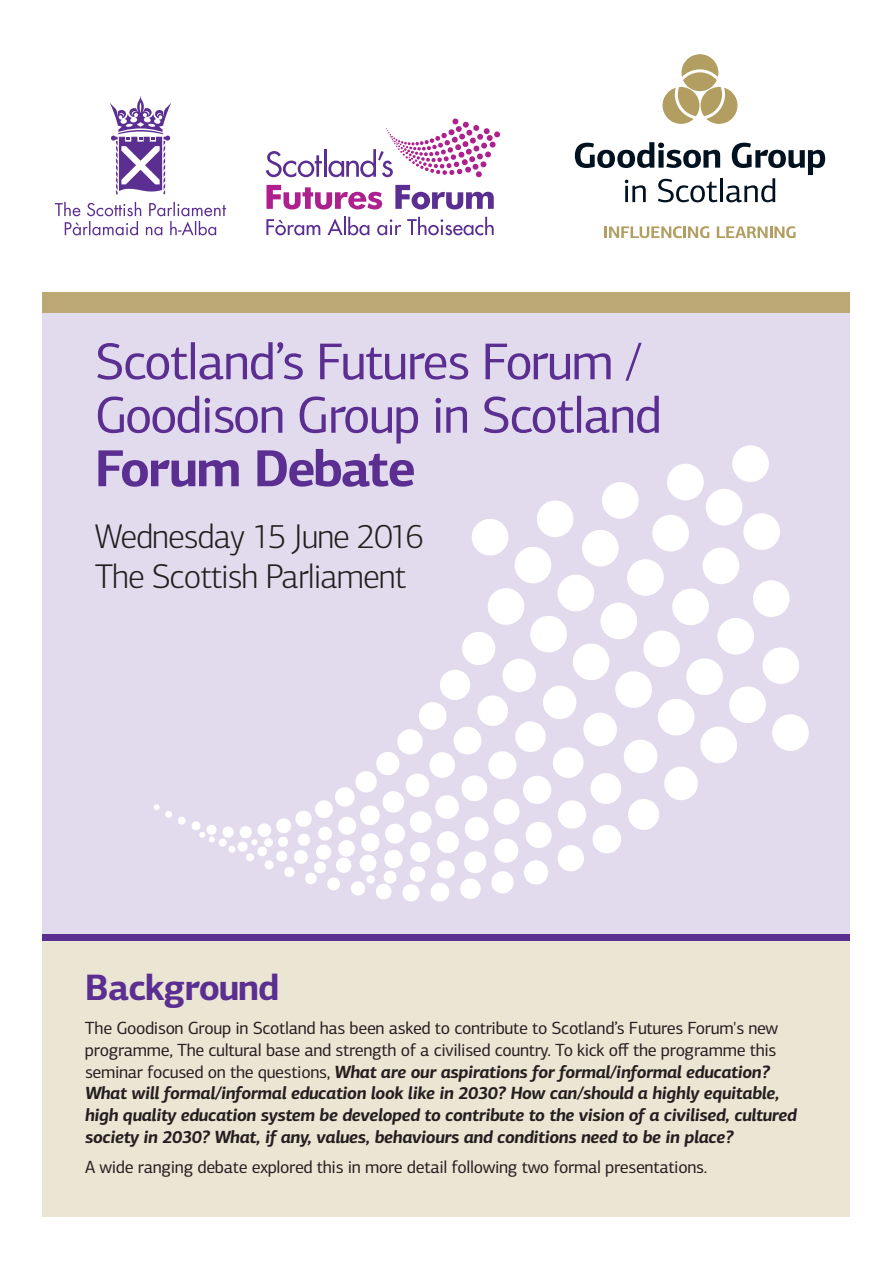
<style>
.page{position:relative;width:893px;height:1263px;background:#fff}
.page>*{position:absolute;margin:0;border:0;box-sizing:border-box;transform-origin:0 0}
.t1{font:52.05px/53.4px "PF Centro Sans Pro";letter-spacing:-.03em;color:#5b2e91}
.t2{font:700 52.05px "PF Centro Sans Pro";letter-spacing:-.045em;color:#5b2e91}
.t3{font:700 36.9px "PF Centro Sans Pro";letter-spacing:-.03em;color:#5b2e91}
.t4{font:300 34.5px/40px "PF Centro Sans Pro";letter-spacing:-.03em;color:#231f20}
.t5{font:italic 700 17.7px/21.6px "PF Centro Sans Pro";letter-spacing:-.02em;color:#231f20}
.t6{font:17.7px "PF Centro Sans Pro";letter-spacing:-.02em;color:#231f20}
.s1{font-weight:400;font-style:normal}
</style>
<div class="page">
<div style="left:43px;top:910px;width:807px;height:307px;background:#ebe5d3"></div>
<div style="left:43px;top:313px;width:807px;height:624px;background:#e2dbed"></div>
<svg style="left:154px;top:445px;width:655px;height:457px"></svg>
<svg style="left:662px;top:54px;width:75px;height:70px"></svg>
<svg style="left:575px;top:142px;width:145px;height:26px"></svg>
<svg style="left:625px;top:180px;width:21px;height:22px"></svg>
<svg style="left:658px;top:179px;width:59px;height:23px"></svg>
<hr style="left:720px;top:178px;width:3px;height:24px;background:#001120">
<svg style="left:726px;top:143px;width:99px;height:59px"></svg>
<svg style="left:604px;top:226px;width:105px;height:12px"></svg>
<svg style="left:717px;top:226px;width:79px;height:12px"></svg>
<svg style="left:55px;top:202px;width:171px;height:33px"></svg>
<svg style="left:110px;top:96px;width:61px;height:98px"></svg>
<svg style="left:266px;top:151px;width:56px;height:26px"></svg>
<hr style="left:324px;top:149px;width:3px;height:28px;background:#5b2e91">
<svg style="left:328px;top:118px;width:172px;height:60px"></svg>
<svg style="left:266px;top:185px;width:116px;height:24px"></svg>
<svg style="left:395px;top:185px;width:99px;height:24px"></svg>
<svg style="left:266px;top:219px;width:54px;height:16px"></svg>
<svg style="left:327px;top:217px;width:42px;height:18px"></svg>
<svg style="left:377px;top:219px;width:24px;height:16px"></svg>
<svg style="left:407px;top:217px;width:87px;height:18px"></svg>
<div style="left:43px;top:293px;width:807px;height:20px;background:#bba874"></div>
<div style="left:43px;top:934px;width:807px;height:7px;background:#5b2e91"></div>
<h1 class="t1" style="left:95px;top:335px;width:569px">Scotland’s Futures Forum /<br>Goodison Group in Scotland</h1>
<h1 class="t2" style="left:95px;top:438px;width:323px">Forum Debate</h1>
<h3 class="t4" style="left:95px;top:516px;width:331px">Wednesday 15 June 2016<br>The Scottish Parliament</h3>
<h2 class="t3" style="left:85px;top:965px;width:196px">Background</h2>
<p class="t5" style="left:85px;top:1017px;width:713px"><span class="s1">The Goodison Group in Scotland has been asked to contribute to Scotland’s Futures Forum's new programme, The cultural base and strength of a civilised country. To kick off the programme this seminar focused on the questions,</span> What are our aspirations for formal/informal education?<br>What will formal/informal education look like in 2030? How can/should a highly equitable, high quality education system be developed to contribute to the vision of a civilised, cultured society in 2030? What, if any, values, behaviours and conditions need to be in place?</p>
<p class="t6" style="left:85px;top:1156px;width:624px">A wide ranging debate explored this in more detail following two formal presentations.</p>
</div>
